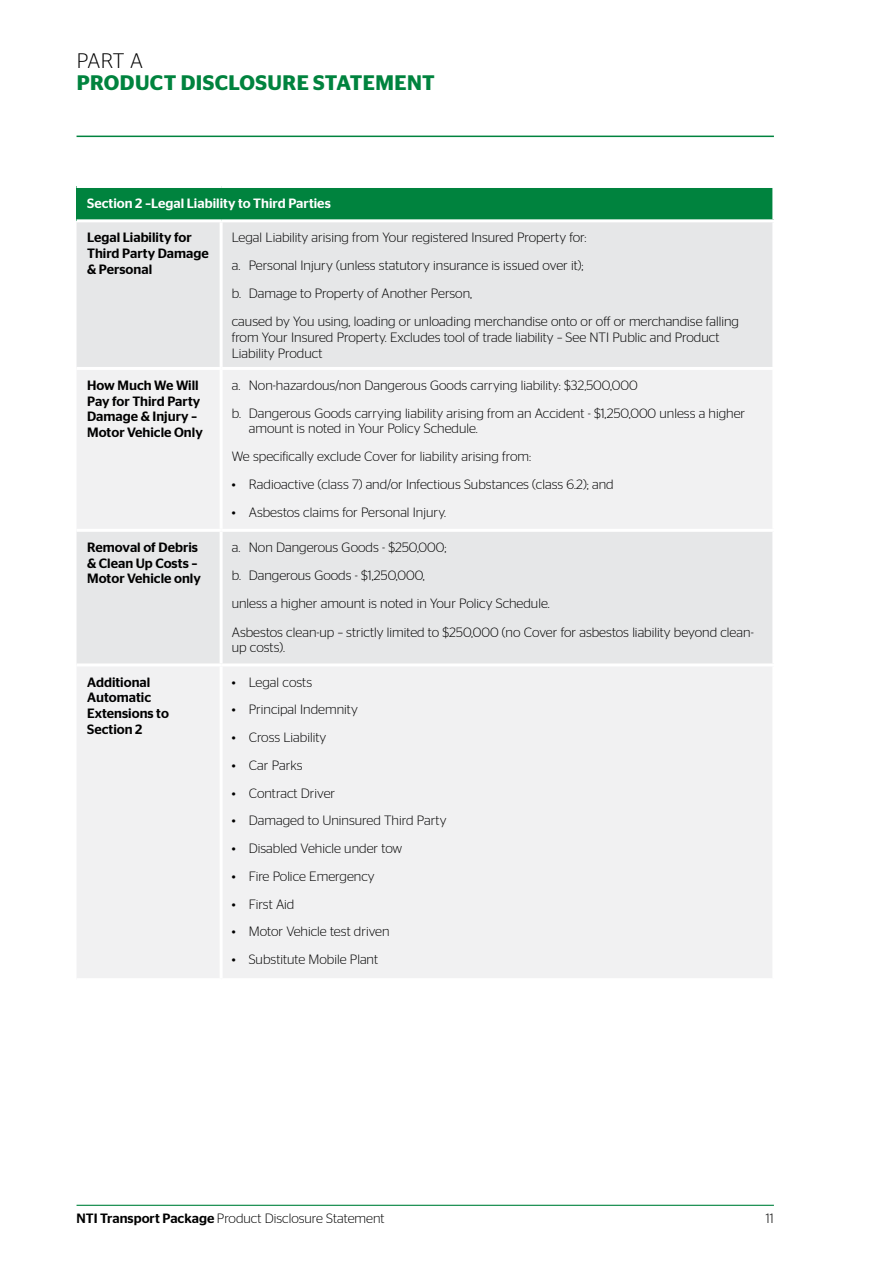
<style>
.page{position:relative;width:893px;height:1263px;background:#fff}
.page>*{position:absolute;margin:0;border:0;box-sizing:border-box;transform-origin:0 0}
.t1{font:600 21px "Stag Sans";letter-spacing:.02em;color:#00833e}
.t2{font:300 21px "Stag Sans";color:#000}
.t3{font:300 13.5px/28px "Stag Sans";color:#000}
.t4{font:500 13.5px/15.8px "Stag Sans";color:#000}
.t5{font:500 13.5px "Stag Sans";color:#fff}
.s1{font-weight:500}
</style>
<div class="page">
<hr style="left:77px;top:1205px;width:697px;height:1px;background:#00833e">
<hr style="left:77px;top:136px;width:697px;height:1px;background:#00833e">
<div style="left:77px;top:186px;width:697px;height:35px;background:#00833e"></div>
<div style="left:77px;top:222px;width:695px;height:145px;background:#e6e7e8"></div>
<svg style="left:77px;top:370px;width:695px;height:608px;fill:#f1f1f2"></svg>
<hr style="left:77px;top:185px;width:144px;height:3px;background:#fff">
<hr style="left:221px;top:185px;width:554px;height:3px;background:#fff">
<hr style="left:77px;top:219px;width:144px;height:3px;background:#fff">
<hr style="left:77px;top:529px;width:144px;height:3px;background:#fff">
<hr style="left:77px;top:663px;width:144px;height:3px;background:#fff">
<hr style="left:772px;top:188px;width:3px;height:31px;background:#fff">
<hr style="left:221px;top:219px;width:554px;height:3px;background:#fff">
<hr style="left:221px;top:529px;width:554px;height:3px;background:#fff">
<hr style="left:221px;top:663px;width:554px;height:3px;background:#fff">
<hr style="left:220px;top:222px;width:3px;height:145px;background:#fff">
<hr style="left:220px;top:370px;width:3px;height:159px;background:#fff">
<hr style="left:220px;top:532px;width:3px;height:131px;background:#fff">
<hr style="left:220px;top:666px;width:3px;height:312px;background:#fff">
<h1 class="t2" style="left:77px;top:49px;width:68px">PART A</h1>
<h1 class="t1" style="left:77px;top:71px;width:360px">PRODUCT DISCLOSURE STATEMENT</h1>
<p class="t5" style="left:87px;top:195px;width:245px">Section 2 –Legal Liability to Third Parties</p>
<p class="t4" style="left:87px;top:230px;width:123px">Legal Liability for<br>Third Party Damage &amp; Personal</p>
<p class="t3" style="left:232px;top:223px;width:509px">Legal Liability arising from Your registered Insured Property for:<br>a. Personal Injury (unless statutory insurance is issued over it);<br>b. Damage to Property of Another Person,<br>caused by You using, loading or unloading merchandise onto or off or merchandise falling</p>
<p class="t3" style="left:232px;top:329px;width:489px;line-height:15.8px">from Your Insured Property. Excludes tool of trade liability – See NTI Public and Product<br>Liability Product</p>
<p class="t4" style="left:87px;top:377px;width:117px">How Much We Will<br>Pay for Third Party<br>Damage &amp; Injury –<br>Motor Vehicle Only</p>
<p class="t3" style="left:232px;top:371px;width:515px">a. Non-hazardous/non Dangerous Goods carrying liability: $32,500,000<br>b. Dangerous Goods carrying liability arising from an Accident - $1,250,000 unless a higher</p>
<p class="t3" style="left:232px;top:414px;width:301px;line-height:28.5px;text-indent:17px">amount is noted in Your Policy Schedule.<br>We specifically exclude Cover for liability arising from:</p>
<p class="t3" style="left:232px;top:470px;width:383px">• Radioactive (class 7) and/or Infectious Substances (class 6.2); and</p>
<p class="t3" style="left:232px;top:498px;width:216px">• Asbestos claims for Personal Injury.</p>
<p class="t4" style="left:87px;top:539px;width:115px">Removal of Debris &amp; Clean Up Costs –<br>Motor Vehicle only</p>
<p class="t3" style="left:232px;top:533px;width:523px">a. Non Dangerous Goods - $250,000;<br>b. Dangerous Goods - $1,250,000,<br>unless a higher amount is noted in Your Policy Schedule.<br>Asbestos clean-up – strictly limited to $250,000 (no Cover for asbestos liability beyond clean-</p>
<p class="t3" style="left:232px;top:633px;width:55px">up costs).</p>
<p class="t4" style="left:87px;top:674px;width:83px">Additional<br>Automatic<br>Extensions to<br>Section 2</p>
<p class="t3" style="left:232px;top:668px;width:82px">• Legal costs</p>
<p class="t3" style="left:232px;top:695px;width:128px">• Principal Indemnity</p>
<p class="t3" style="left:232px;top:723px;width:96px">• Cross Liability</p>
<p class="t3" style="left:232px;top:751px;width:72px">• Car Parks</p>
<p class="t3" style="left:232px;top:779px;width:105px">• Contract Driver</p>
<p class="t3" style="left:232px;top:806px;width:216px">• Damaged to Uninsured Third Party</p>
<p class="t3" style="left:232px;top:834px;width:172px">• Disabled Vehicle under tow</p>
<p class="t3" style="left:232px;top:862px;width:144px">• Fire Police Emergency</p>
<p class="t3" style="left:232px;top:890px;width:64px">• First Aid</p>
<p class="t3" style="left:232px;top:917px;width:159px">• Motor Vehicle test driven</p>
<p class="t3" style="left:232px;top:945px;width:148px">• Substitute Mobile Plant</p>
<p class="t3" style="left:77px;top:1204px;width:309px"><span class="s1">NTI Transport Package</span> Product Disclosure Statement</p>
<p class="t3" style="left:766px;top:1204px;width:9px">11</p>
</div>
